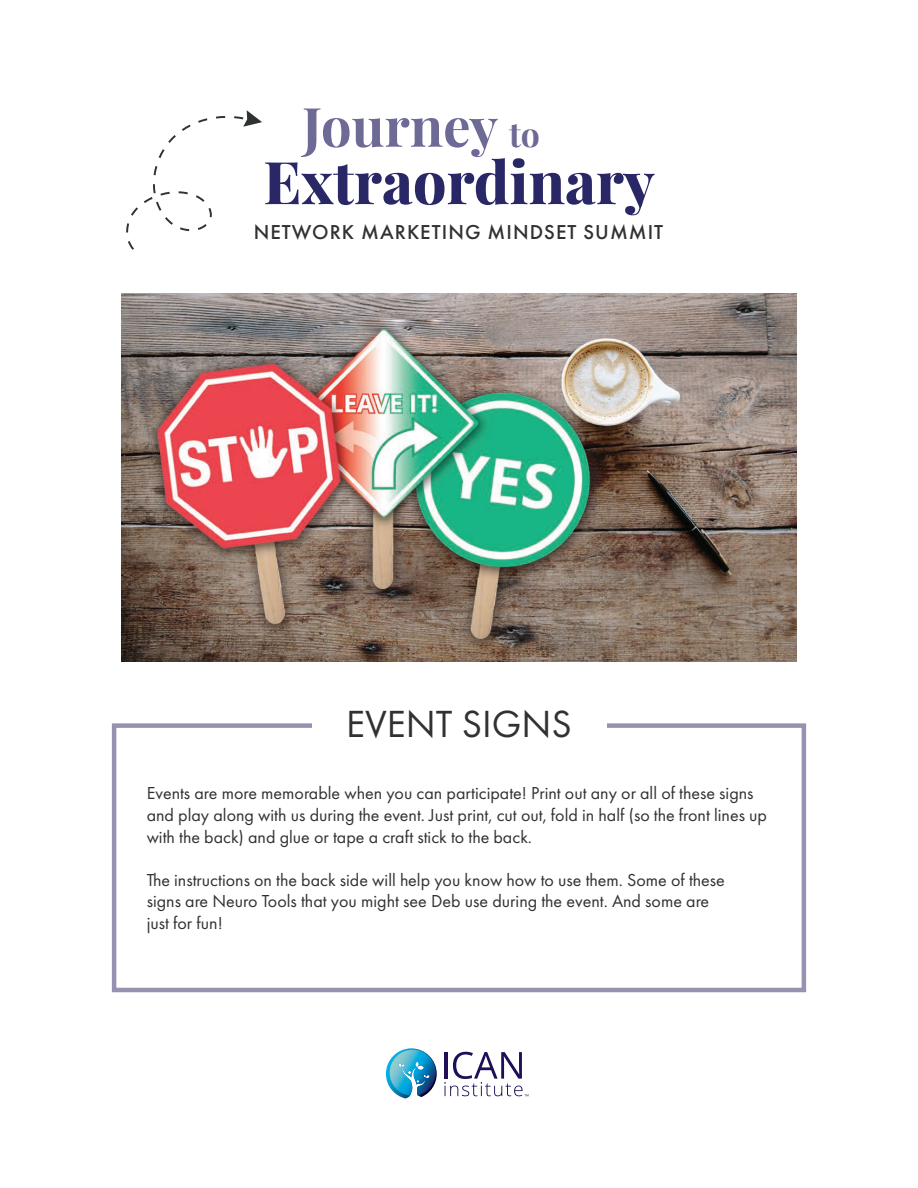
<style>
.page{position:relative;width:918px;height:1188px;background:#fff}
.page>*{position:absolute;margin:0;border:0;box-sizing:border-box;transform-origin:0 0}
.t1{font:800 59.1px "Playfair Display";color:#2a2766}
.t2{font:700 54.3px "Playfair Display";color:#6d6a96}
.t3{font:39.3px "Futura PT";color:#2f3133}
.t4{font:500 20.85px "Futura PT";letter-spacing:.05em;color:#2f3133}
.t5{font:18px/21.6px "Futura PT";color:#2f3133}
.s1{font-size:33.9px}
</style>
<div class="page">
<div style="left:112px;top:723px;width:694px;height:269px;border:4px solid #9693b2"></div>
<img style="left:122px;top:293px;width:674px;height:369px">
<svg style="left:126px;top:110px;width:136px;height:140px"></svg>
<div style="left:312px;top:708px;width:294px;height:58px;background:#fff"></div>
<svg style="left:386px;top:1048px;width:51px;height:51px"></svg>
<svg style="left:444px;top:1052px;width:85px;height:44px"></svg>
<h2 class="t2" style="left:302px;top:84px;width:239px">Journey <span class="s1">to</span></h2>
<h1 class="t1" style="left:263px;top:136px;width:393px">Extraordinary</h1>
<p class="t4" style="left:254px;top:220px;width:411px">NETWORK MARKETING MINDSET SUMMIT</p>
<h3 class="t3" style="left:346px;top:701px;width:227px">EVENT SIGNS</h3>
<p class="t5" style="left:147px;top:782px;width:622px">Events are more memorable when you can participate! Print out any or all of these signs and play along with us during the event. Just print, cut out, fold in half (so the front lines up with the back) and glue or tape a craft stick to the back.</p>
<p class="t5" style="left:147px;top:869px;width:580px">The instructions on the back side will help you know how to use them. Some of these signs are Neuro Tools that you might see Deb use during the event. And some are just for fun!</p>
</div>
